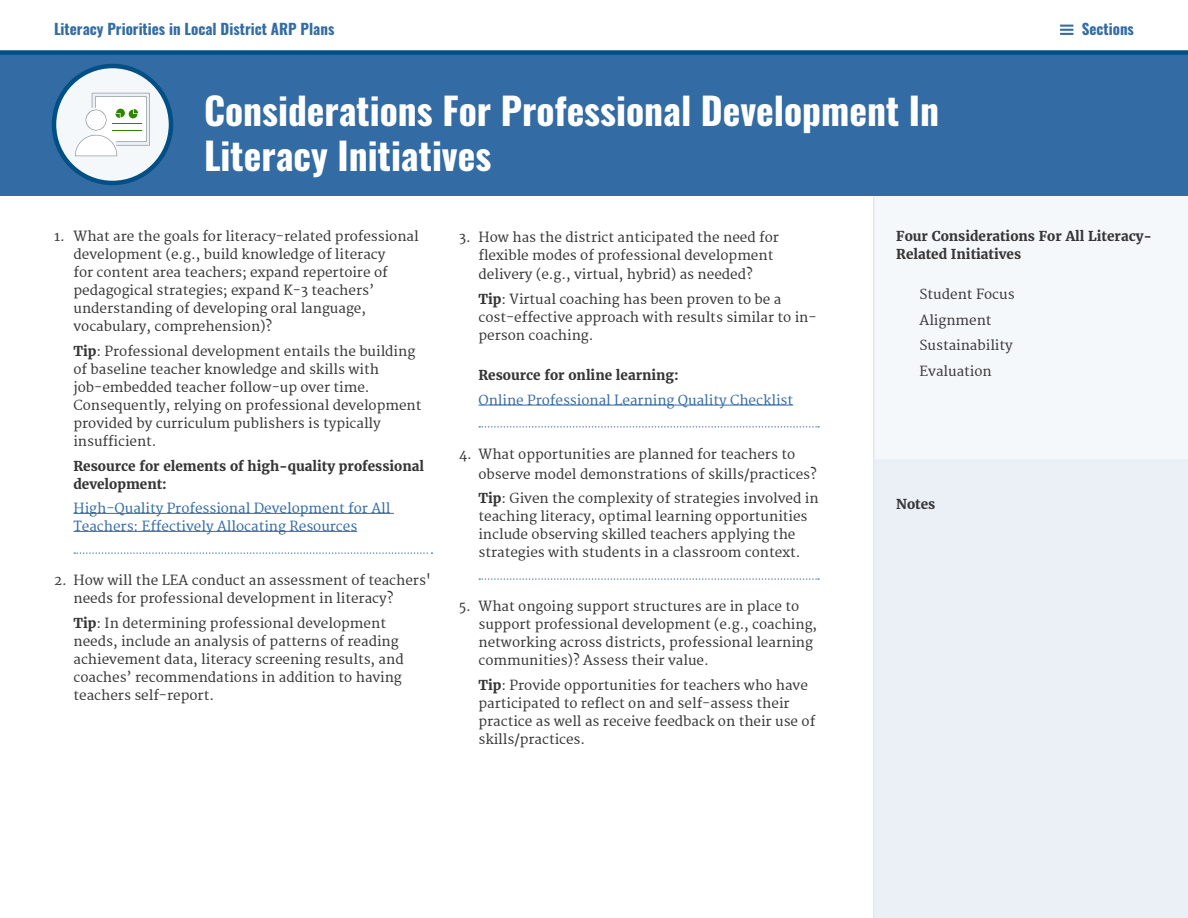
<style>
.page{position:relative;width:1188px;height:918px;background:#fff}
.page>*{position:absolute;margin:0;border:0;box-sizing:border-box;transform-origin:0 0}
.t1{font:700 37.5px/45px "Oswald";color:#fff}
.t2{font:700 15px "Oswald";color:#336ca5}
.list-plain{font:13.5px/18px "Merriweather";color:#373637}
.t3{font:700 13.5px/18px "Merriweather";color:#373637}
.t4{font:13.5px/18px "Merriweather";color:#336ca5}
.s1{font-weight:700}
</style>
<div class="page">
<div style="left:0;top:53px;width:1188px;height:143px;background:#336ca5"></div>
<div style="left:873px;top:426px;width:315px;height:492px;background:#ebf0f6"></div>
<div style="left:873px;top:197px;width:315px;height:262px;background:#f5f8fa"></div>
<hr style="left:873px;top:197px;width:1px;height:721px;background:#e0e9f1">
<div style="left:54px;top:66px;width:117px;height:117px;background:#f5f8fa;border-radius:50%"></div>
<div style="left:52px;top:64px;width:121px;height:121px;border:4px solid #005086;border-radius:50%"></div>
<svg style="left:75px;top:93px;width:75px;height:63px"></svg>
<hr style="left:74px;top:513px;width:320px;height:1px;background:#336ca5">
<hr style="left:74px;top:531px;width:283px;height:1px;background:#336ca5">
<svg style="left:74px;top:552px;width:358px;height:2px"></svg>
<hr style="left:478px;top:405px;width:315px;height:1px;background:#336ca5">
<svg style="left:479px;top:426px;width:340px;height:2px"></svg>
<svg style="left:479px;top:578px;width:340px;height:2px"></svg>
<div style="left:0;top:50px;width:1188px;height:5px;background:#005086"></div>
<svg style="left:1060px;top:25px;width:14px;height:10px"></svg>
<p class="t2" style="left:54px;top:21px;width:282px">Literacy Priorities in Local District ARP Plans</p>
<p class="t2" style="left:1082px;top:21px;width:54px">Sections</p>
<h1 class="t1" style="left:204px;top:90px;width:737px">Considerations For Professional Development In<br>Literacy Initiatives</h1>
<p class="list-plain" style="left:74px;top:228px;width:347px;text-indent:-20px">1. What are the goals for literacy-related professional development (e.g., build knowledge of literacy<br>for content area teachers; expand repertoire of pedagogical strategies; expand K-3 teachers’ understanding of developing oral language, vocabulary, comprehension)?</p>
<p class="list-plain" style="left:74px;top:342px;width:350px"><span class="s1">Tip</span>: Professional development entails the building of baseline teacher knowledge and skills with job-embedded teacher follow-up over time.<br>Consequently, relying on professional development provided by curriculum publishers is typically insufficient.</p>
<p class="t3" style="left:73px;top:457px;width:352px">Resource for elements of high-quality professional development:</p>
<p class="t4" style="left:74px;top:500px;width:318px">High-Quality Professional Development for All<br>Teachers: Effectively Allocating Resources</p>
<p class="list-plain" style="left:74px;top:572px;width:359px;text-indent:-20px">2. How will the LEA conduct an assessment of teachers' needs for professional development in literacy?</p>
<p class="list-plain" style="left:74px;top:615px;width:332px"><span class="s1">Tip</span>: In determining professional development needs, include an analysis of patterns of reading achievement data, literacy screening results, and coaches’ recommendations in addition to having teachers self-report.</p>
<p class="list-plain" style="left:478px;top:228px;width:302px;text-indent:-20px">3. How has the district anticipated the need for flexible modes of professional development</p>
<p class="list-plain" style="left:478px;top:266px;width:276px">delivery (e.g., virtual, hybrid) as needed?</p>
<p class="list-plain" style="left:478px;top:290px;width:340px"><span class="s1">Tip</span>: Virtual coaching has been proven to be a cost-effective approach with results similar to in&shy;person coaching.</p>
<p class="t3" style="left:478px;top:366px;width:202px">Resource for online learning:</p>
<p class="t4" style="left:478px;top:392px;width:316px">Online Professional Learning Quality Checklist</p>
<p class="list-plain" style="left:478px;top:445px;width:340px;line-height:19.5px;text-indent:-20px">4. What opportunities are planned for teachers to observe model demonstrations of skills/practices?</p>
<p class="list-plain" style="left:478px;top:490px;width:342px"><span class="s1">Tip</span>: Given the complexity of strategies involved in teaching literacy, optimal learning opportunities include observing skilled teachers applying the strategies with students in a classroom context.</p>
<p class="list-plain" style="left:478px;top:598px;width:340px;text-indent:-20px">5. What ongoing support structures are in place to support professional development (e.g., coaching, networking across districts, professional learning communities)? Assess their value.</p>
<p class="list-plain" style="left:478px;top:677px;width:338px"><span class="s1">Tip</span>: Provide opportunities for teachers who have participated to reflect on and self-assess their practice as well as receive feedback on their use of skills/practices.</p>
<p class="t3" style="left:896px;top:226px;width:257px">Four Considerations For All Literacy-<br>Related Initiatives</p>
<p class="list-plain" style="left:920px;top:286px;width:97px">Student Focus</p>
<p class="list-plain" style="left:920px;top:311px;width:74px">Alignment</p>
<p class="list-plain" style="left:920px;top:337px;width:95px">Sustainability</p>
<p class="list-plain" style="left:920px;top:362px;width:74px">Evaluation</p>
<p class="t3" style="left:896px;top:495px;width:41px">Notes</p>
</div>
